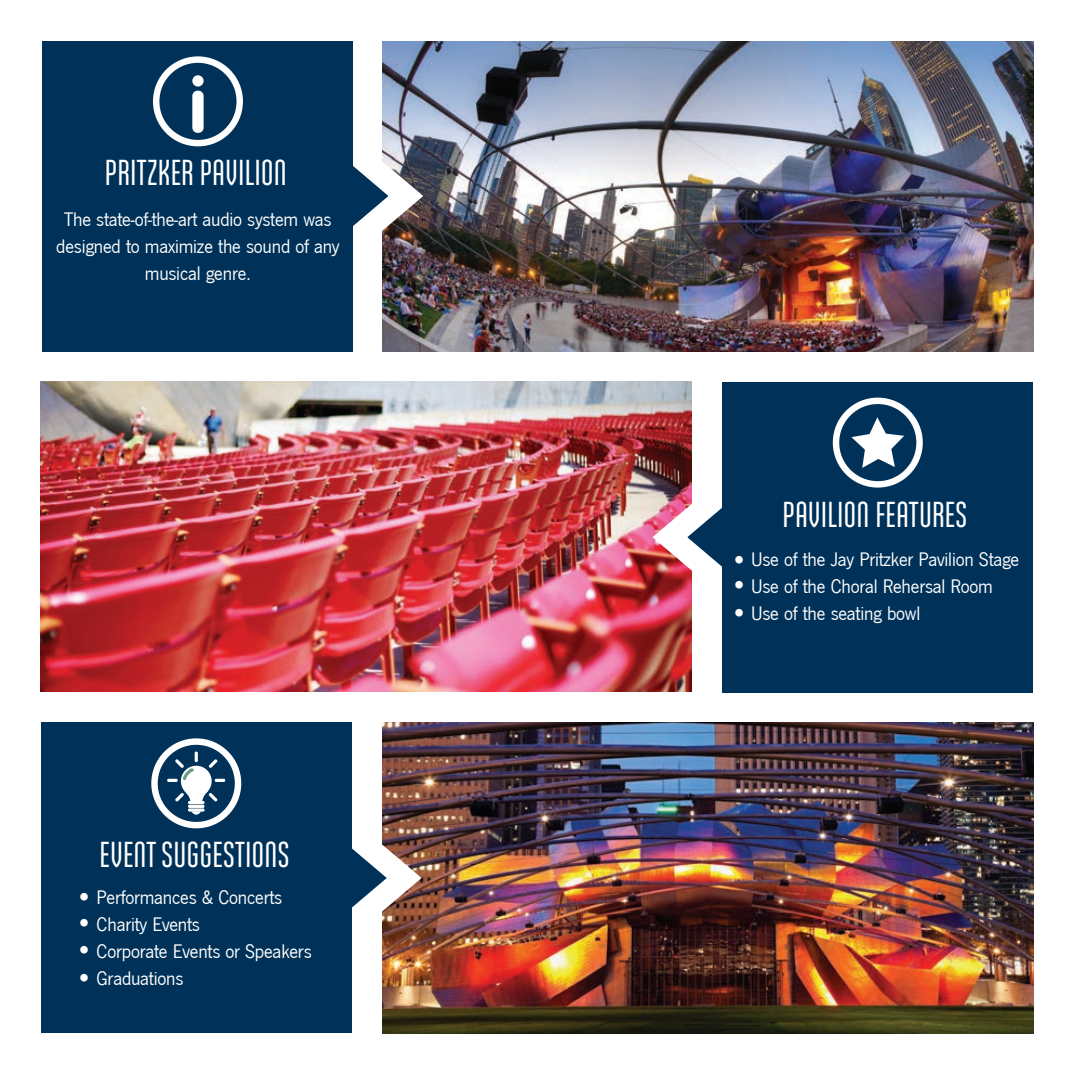
<style>
.page{position:relative;width:1074px;height:1074px;background:#fff}
.page>*{position:absolute;margin:0;border:0;box-sizing:border-box;transform-origin:0 0}
.t1{font:600 36px "Ando";color:#fff}
.t2{font:27px/27px "Algerian";color:#fff;text-align:justify}
.t3{font:20.25px/27px "News Got T";letter-spacing:-.01em;color:#fff}
</style>
<div class="page">
<img style="left:382px;top:41px;width:650px;height:311px">
<img style="left:41px;top:381px;width:650px;height:310px">
<img style="left:382px;top:722px;width:650px;height:311px">
<img style="left:353px;top:78px;width:84px;height:236px">
<div style="left:43px;top:41px;width:310px;height:310px;background:#003259"></div>
<div style="left:153px;top:56px;width:90px;height:90px;border:6px solid #fff;border-radius:50%"></div>
<svg style="left:192px;top:90px;width:11px;height:43px"></svg>
<div style="left:192px;top:75px;width:11px;height:12px;background:#fff;border-radius:50%"></div>
<img style="left:638px;top:419px;width:84px;height:236px">
<div style="left:722px;top:382px;width:310px;height:310px;background:#003259"></div>
<div style="left:832px;top:397px;width:90px;height:90px;border:6px solid #fff;border-radius:50%"></div>
<svg style="left:851px;top:417px;width:53px;height:51px"></svg>
<img style="left:351px;top:760px;width:85px;height:235px">
<div style="left:41px;top:722px;width:310px;height:311px;background:#003259"></div>
<div style="left:151px;top:738px;width:90px;height:90px;border:6px solid #fff;border-radius:50%"></div>
<svg style="left:214px;top:778px;width:12px;height:3px"></svg>
<svg style="left:208px;top:759px;width:10px;height:9px"></svg>
<div style="left:181px;top:765px;width:31px;height:31px;background:#fff;border-radius:50%"></div>
<svg style="left:174px;top:790px;width:44px;height:28px"></svg>
<svg style="left:166px;top:750px;width:32px;height:31px"></svg>
<h1 class="t1" style="left:105px;top:154px;width:183px">PRITZKER PAVILION</h1>
<p class="t3" style="left:56px;top:206px;width:285px;text-align:center">The state-of-the-art audio system was designed to maximize the sound of any musical genre.</p>
<h2 class="t2" style="left:75px;top:884px;width:20px">• • • •</h2>
<h1 class="t1" style="left:100px;top:835px;width:192px">EVENT SUGGESTIONS</h1>
<p class="t3" style="left:97px;top:884px;width:216px">Performances &amp; Concerts<br>Charity Events<br>Corporate Events or Speakers<br>Graduations</p>
<h2 class="t2" style="left:730px;top:546px;width:20px">• • •</h2>
<h1 class="t1" style="left:782px;top:495px;width:186px">PAVILION FEATURES</h1>
<p class="t3" style="left:751px;top:546px;width:269px">Use of the Jay Pritzker Pavilion Stage<br>Use of the Choral Rehersal Room<br>Use of the seating bowl</p>
</div>
